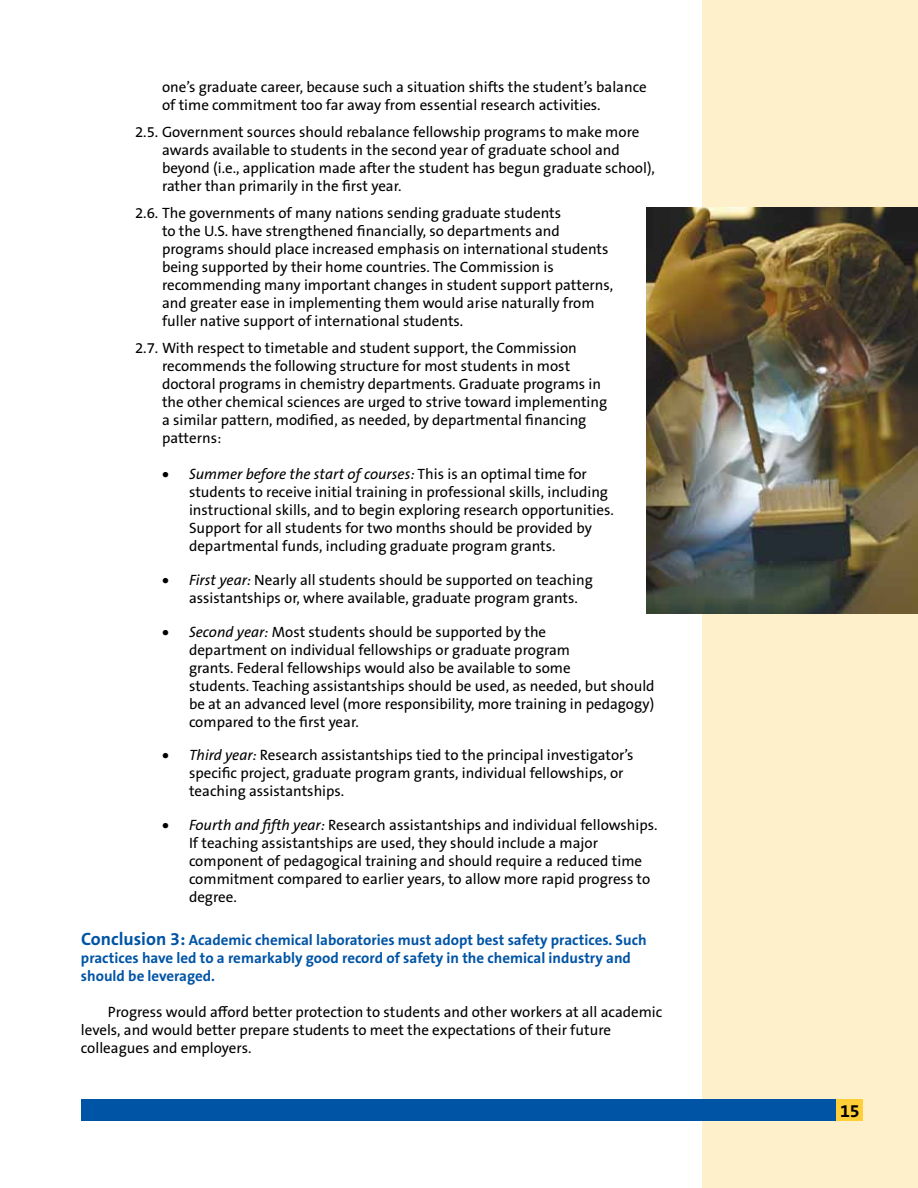
<style>
.page{position:relative;width:918px;height:1188px;background:#fff}
.page>*{position:absolute;margin:0;border:0;box-sizing:border-box;transform-origin:0 0}
.t1{font:700 18px "The Sans ACS W7";color:#000}
.t2{font:15px/18px "The Sans ACS W5 Plain";color:#000}
.t3{font:700 15px/18px "The Sans ACS W7";color:#0054a6}
.s1{font-style:italic}
.s2{font-size:18px}
</style>
<div class="page">
<div style="left:702px;top:0;width:216px;height:1188px;background:#fff0cc"></div>
<div style="left:81px;top:1099px;width:755px;height:22px;background:#0054a6"></div>
<div style="left:836px;top:1099px;width:27px;height:21px;background:#ffce38"></div>
<img style="left:647px;top:207px;width:271px;height:406px">
<p class="t2" style="left:162px;top:78px;width:486px">one’s graduate career, because such a situation shifts the student’s balance of time commitment too far away from essential research activities.</p>
<p class="t2" style="left:162px;top:123px;width:495px;text-indent:-27px">2.5. Government sources should rebalance fellowship programs to make more awards available to students in the second year of graduate school and beyond (i.e., application made after the student has begun graduate school), rather than primarily in the first year.</p>
<p class="t2" style="left:162px;top:204px;width:453px;text-indent:-27px">2.6. The governments of many nations sending graduate students<br>to the U.S. have strengthened financially, so departments and programs should place increased emphasis on international students being supported by their home countries. The Commission is recommending many important changes in student support patterns, and greater ease in implementing them would arise naturally from fuller native support of international students.</p>
<p class="t2" style="left:162px;top:339px;width:447px;text-indent:-27px">2.7. With respect to timetable and student support, the Commission recommends the following structure for most students in most doctoral programs in chemistry departments. Graduate programs in the other chemical sciences are urged to strive toward implementing a similar pattern, modified, as needed, by departmental financing patterns:</p>
<p class="t2" style="left:189px;top:465px;width:426px;text-indent:-27px">• <span class="s1">Summer before the start of courses:</span> This is an optimal time for students to receive initial training in professional skills, including instructional skills, and to begin exploring research opportunities.<br>Support for all students for two months should be provided by departmental funds, including graduate program grants.</p>
<p class="t2" style="left:189px;top:571px;width:405px;text-indent:-27px">• <span class="s1">First year:</span> Nearly all students should be supported on teaching assistantships or, where available, graduate program grants.</p>
<p class="t2" style="left:189px;top:623px;width:467px;text-indent:-27px">• <span class="s1">Second year:</span> Most students should be supported by the<br>department on individual fellowships or graduate program<br>grants. Federal fellowships would also be available to some<br>students. Teaching assistantships should be used, as needed, but should be at an advanced level (more responsibility, more training in pedagogy) compared to the first year.</p>
<p class="t2" style="left:189px;top:746px;width:446px;text-indent:-27px">• <span class="s1">Third year:</span> Research assistantships tied to the principal investigator’s specific project, graduate program grants, individual fellowships, or teaching assistantships.</p>
<p class="t2" style="left:189px;top:816px;width:470px;text-indent:-27px">• <span class="s1">Fourth and fifth year:</span> Research assistantships and individual fellowships.<br>If teaching assistantships are used, they should include a major component of pedagogical training and should require a reduced time commitment compared to earlier years, to allow more rapid progress to degree.</p>
<p class="t3" style="left:81px;top:931px;width:567px"><span class="s2">Conclusion 3:</span> Academic chemical laboratories must adopt best safety practices. Such practices have led to a remarkably good record of safety in the chemical industry and should be leveraged.</p>
<p class="t2" style="left:81px;top:1003px;width:583px;text-indent:27px">Progress would afford better protection to students and other workers at all academic levels, and would better prepare students to meet the expectations of their future colleagues and employers.</p>
<p class="t1" style="left:840px;top:1099px;width:21px">15</p>
</div>
